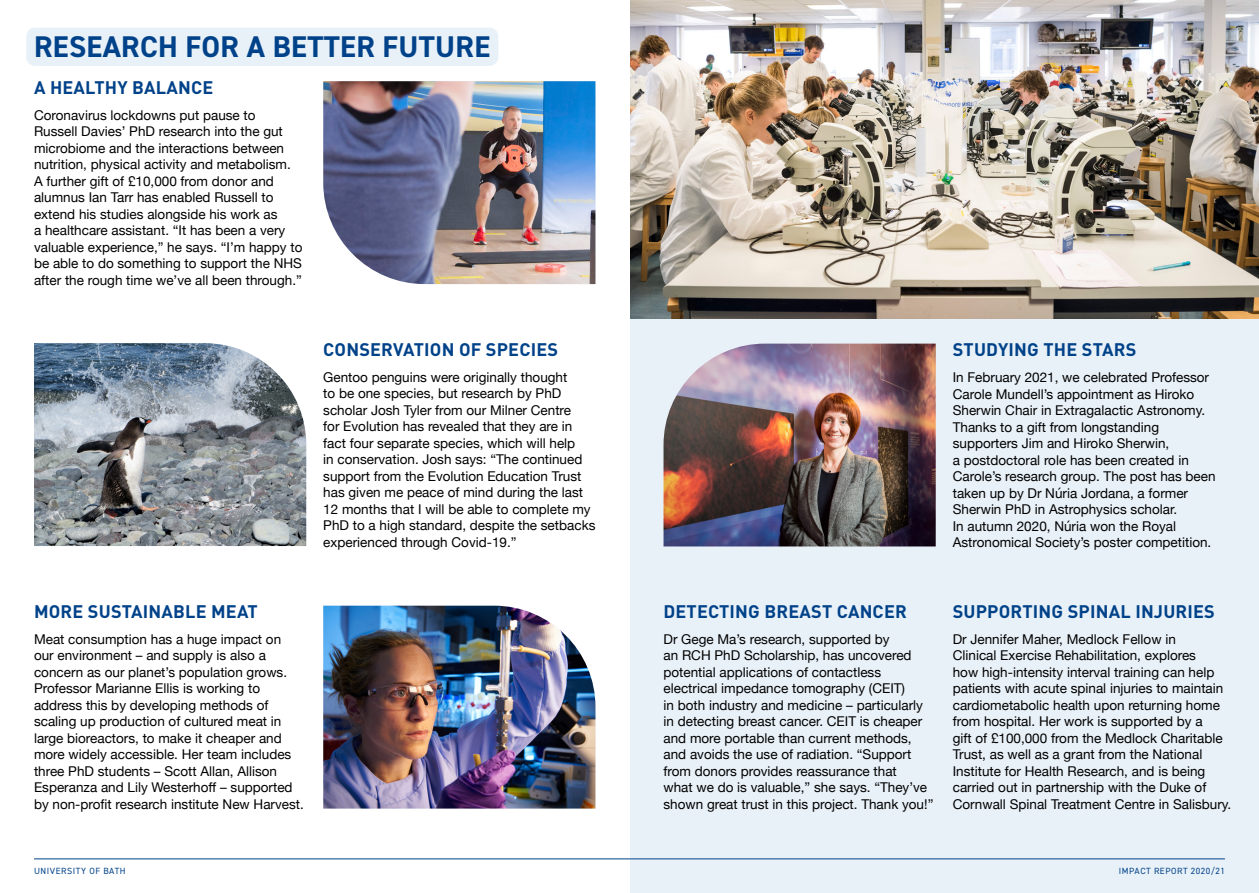
<style>
.page{position:relative;width:1259px;height:893px;background:#fff}
.page>*{position:absolute;margin:0;border:0;box-sizing:border-box;transform-origin:0 0}
.t1{font:700 30px "DIN2014";letter-spacing:.01em;color:#004289}
.H1__DIN_Blue_Blue{font:700 18px "DIN";letter-spacing:.01em;color:#004289}
.Body_Copy_9pt{font:13.5px/16.5px "Helvetica Neue";color:#000}
.t2{font:9px "DIN2014";letter-spacing:.06em;color:#004289}
</style>
<div class="page">
<div style="left:26px;top:28px;width:472px;height:38px;background:#e9f1f8;border-radius:9px"></div>
<img style="left:323px;top:81px;width:272px;height:203px">
<div style="left:630px;top:0;width:629px;height:893px;background:#e9f1f8"></div>
<hr style="left:34px;top:859px;width:1191px;height:1px;background:#004289">
<img style="left:34px;top:343px;width:272px;height:203px">
<img style="left:663px;top:344px;width:272px;height:202px">
<img style="left:323px;top:606px;width:272px;height:202px">
<img style="left:630px;top:0;width:629px;height:318px">
<p class="t1" style="left:34px;top:27px;width:457px">RESEARCH FOR A BETTER FUTURE</p>
<p class="H1__DIN_Blue_Blue" style="left:34px;top:76px;width:181px">A HEALTHY BALANCE</p>
<p class="Body_Copy_9pt" style="left:34px;top:107px;width:270px">Coronavirus lockdowns put pause to Russell Davies’ PhD research into the gut microbiome and the interactions between nutrition, physical activity and metabolism.<br>A further gift of £10,000 from donor and alumnus Ian Tarr has enabled Russell to extend his studies alongside his work as<br>a healthcare assistant. “It has been a very valuable experience,” he says. “I’m happy to be able to do something to support the NHS after the rough time we’ve all been through.”</p>
<p class="H1__DIN_Blue_Blue" style="left:323px;top:338px;width:236px">CONSERVATION OF SPECIES</p>
<p class="Body_Copy_9pt" style="left:323px;top:369px;width:274px">Gentoo penguins were originally thought<br>to be one species, but research by PhD scholar Josh Tyler from our Milner Centre<br>for Evolution has revealed that they are in fact four separate species, which will help<br>in conservation. Josh says: “The continued support from the Evolution Education Trust has given me peace of mind during the last 12 months that I will be able to complete my PhD to a high standard, despite the setbacks experienced through Covid-19.”</p>
<p class="H1__DIN_Blue_Blue" style="left:34px;top:600px;width:225px">MORE SUSTAINABLE MEAT</p>
<p class="Body_Copy_9pt" style="left:34px;top:631px;width:271px">Meat consumption has a huge impact on our environment – and supply is also a concern as our planet’s population grows.<br>Professor Marianne Ellis is working to address this by developing methods of scaling up production of cultured meat in large bioreactors, to make it cheaper and more widely accessible. Her team includes three PhD students – Scott Allan, Allison Esperanza and Lily Westerhoff – supported by non-profit research institute New Harvest.</p>
<p class="t2" style="left:34px;top:865px;width:93px">UNIVERSITY OF BATH</p>
<p class="H1__DIN_Blue_Blue" style="left:952px;top:338px;width:185px">STUDYING THE STARS</p>
<p class="Body_Copy_9pt" style="left:952px;top:370px;width:264px">In February 2021, we celebrated Professor Carole Mundell’s appointment as Hiroko Sherwin Chair in Extragalactic Astronomy.<br>Thanks to a gift from longstanding supporters Jim and Hiroko Sherwin,<br>a postdoctoral role has been created in Carole’s research group. The post has been taken up by Dr Núria Jordana, a former Sherwin PhD in Astrophysics scholar.<br>In autumn 2020, Núria won the Royal Astronomical Society’s poster competition.</p>
<p class="H1__DIN_Blue_Blue" style="left:663px;top:600px;width:245px">DETECTING BREAST CANCER</p>
<p class="Body_Copy_9pt" style="left:663px;top:631px;width:271px">Dr Gege Ma’s research, supported by<br>an RCH PhD Scholarship, has uncovered potential applications of contactless electrical impedance tomography (CEIT)<br>in both industry and medicine – particularly in detecting breast cancer. CEIT is cheaper and more portable than current methods, and avoids the use of radiation. “Support from donors provides reassurance that<br>what we do is valuable,” she says. “They’ve shown great trust in this project. Thank you!”</p>
<p class="H1__DIN_Blue_Blue" style="left:952px;top:600px;width:264px">SUPPORTING SPINAL INJURIES</p>
<p class="Body_Copy_9pt" style="left:952px;top:631px;width:280px">Dr Jennifer Maher, Medlock Fellow in<br>Clinical Exercise Rehabilitation, explores<br>how high-intensity interval training can help patients with acute spinal injuries to maintain cardiometabolic health upon returning home from hospital. Her work is supported by a<br>gift of £100,000 from the Medlock Charitable Trust, as well as a grant from the National Institute for Health Research, and is being carried out in partnership with the Duke of Cornwall Spinal Treatment Centre in Salisbury.</p>
<p class="t2" style="left:1118px;top:865px;width:108px">IMPACT REPORT 2020/21</p>
</div>
